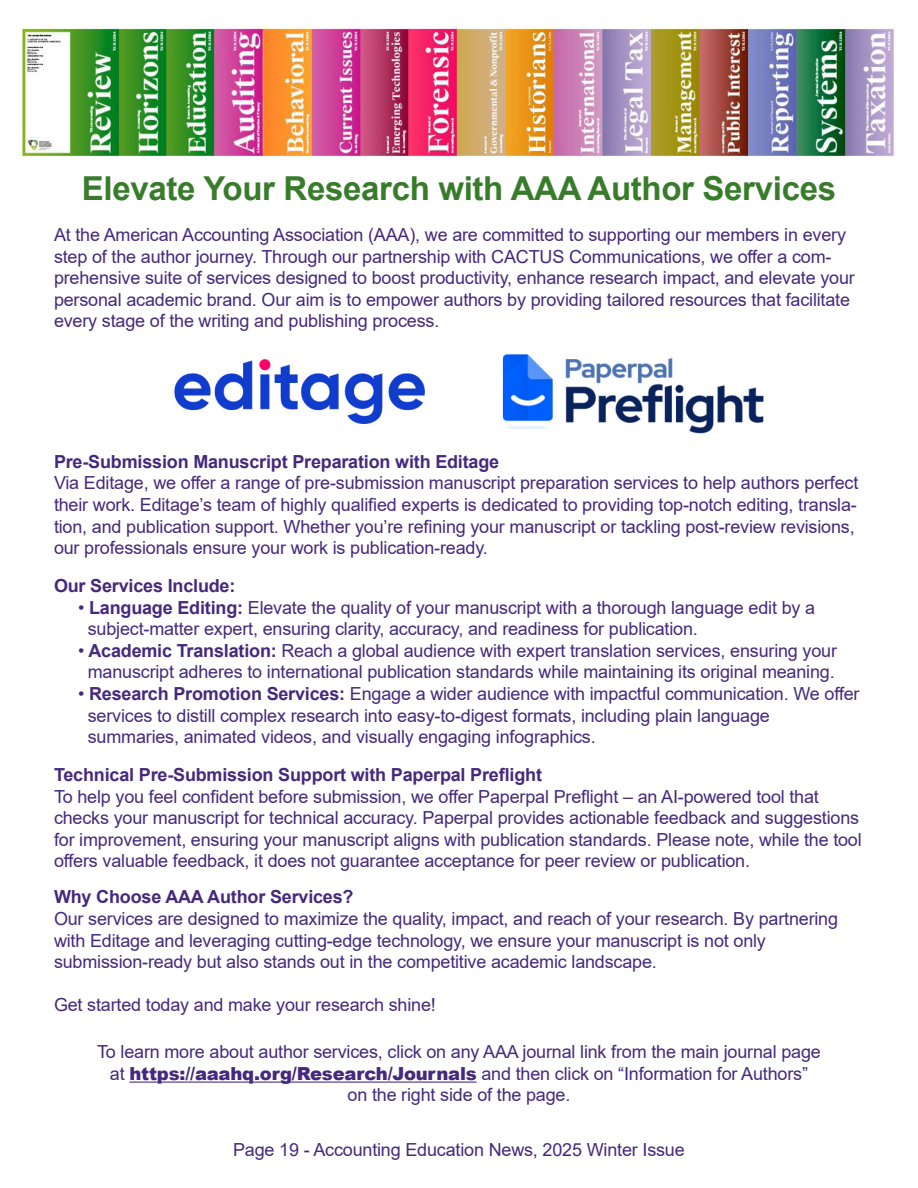
<style>
.page{position:relative;width:918px;height:1188px;background:#fff}
.page>*{position:absolute;margin:0;border:0;box-sizing:border-box;transform-origin:0 0}
.t1{font:700 33px "Arial";letter-spacing:-.01em;color:#387c2b}
.t2{font:18px/21.6px "Arial";letter-spacing:-.01em;color:#45297c}
.t3{font:700 18px "Arial";letter-spacing:-.01em;color:#45297c}
.s1{font-weight:700}
.s2{font-weight:900}
</style>
<div class="page">
<img style="left:21px;top:27px;width:875px;height:130px">
<hr style="left:129px;top:1082px;width:348px;height:1px;background:#45297c">
<img style="left:174px;top:359px;width:251px;height:65px">
<img style="left:502px;top:354px;width:262px;height:80px">
<h1 class="t1" style="left:82px;top:165px;width:756px">Elevate Your Research with AAA Author Services</h1>
<p class="t2" style="left:54px;top:224px;width:802px">At the American Accounting Association (AAA), we are committed to supporting our members in every step of the author journey. Through our partnership with CACTUS Communications, we offer a com&shy;prehensive suite of services designed to boost productivity, enhance research impact, and elevate your personal academic brand. Our aim is to empower authors by providing tailored resources that facilitate every stage of the writing and publishing process.</p>
<p class="t3" style="left:54px;top:449px;width:447px">Pre-Submission Manuscript Preparation with Editage</p>
<p class="t2" style="left:54px;top:472px;width:806px">Via Editage, we offer a range of pre-submission manuscript preparation services to help authors perfect their work. Editage’s team of highly qualified experts is dedicated to providing top-notch editing, transla&shy;tion, and publication support. Whether you’re refining your manuscript or tackling post-review revisions, our professionals ensure your work is publication-ready.</p>
<p class="t3" style="left:54px;top:573px;width:183px">Our Services Include:</p>
<p class="t2" style="left:88px;top:596px;width:729px;text-indent:-10px">• <span class="s1">Language Editing:</span> Elevate the quality of your manuscript with a thorough language edit by a subject-matter expert, ensuring clarity, accuracy, and readiness for publication.</p>
<p class="t2" style="left:78px;top:640px;width:760px;text-align:center">• <span class="s1">Academic Translation:</span> Reach a global audience with expert translation services, ensuring your manuscript adheres to international publication standards while maintaining its original meaning.</p>
<p class="t2" style="left:88px;top:683px;width:773px;text-indent:-10px">• <span class="s1">Research Promotion Services:</span> Engage a wider audience with impactful communication. We offer services to distill complex research into easy-to-digest formats, including plain language summaries, animated videos, and visually engaging infographics.</p>
<p class="t3" style="left:54px;top:762px;width:490px">Technical Pre-Submission Support with Paperpal Preflight</p>
<p class="t2" style="left:54px;top:785px;width:809px">To help you feel confident before submission, we offer Paperpal Preflight – an AI-powered tool that checks your manuscript for technical accuracy. Paperpal provides actionable feedback and suggestions for improvement, ensuring your manuscript aligns with publication standards. Please note, while the tool offers valuable feedback, it does not guarantee acceptance for peer review or publication.</p>
<p class="t3" style="left:54px;top:884px;width:301px">Why Choose AAA Author Services?</p>
<p class="t2" style="left:54px;top:908px;width:786px">Our services are designed to maximize the quality, impact, and reach of your research. By partnering with Editage and leveraging cutting-edge technology, we ensure your manuscript is not only submission-ready but also stands out in the competitive academic landscape.</p>
<p class="t2" style="left:54px;top:994px;width:383px">Get started today and make your research shine!</p>
<p class="t2" style="left:97px;top:1041px;width:725px;text-align:center">To learn more about author services, click on any AAA journal link from the main journal page at <span class="s2">https://aaahq.org/Research/Journals</span> and then click on “Information for Authors”<br>on the right side of the page.</p>
<p class="t2" style="left:233px;top:1139px;width:453px">Page 19 - Accounting Education News, 2025 Winter Issue</p>
</div>
